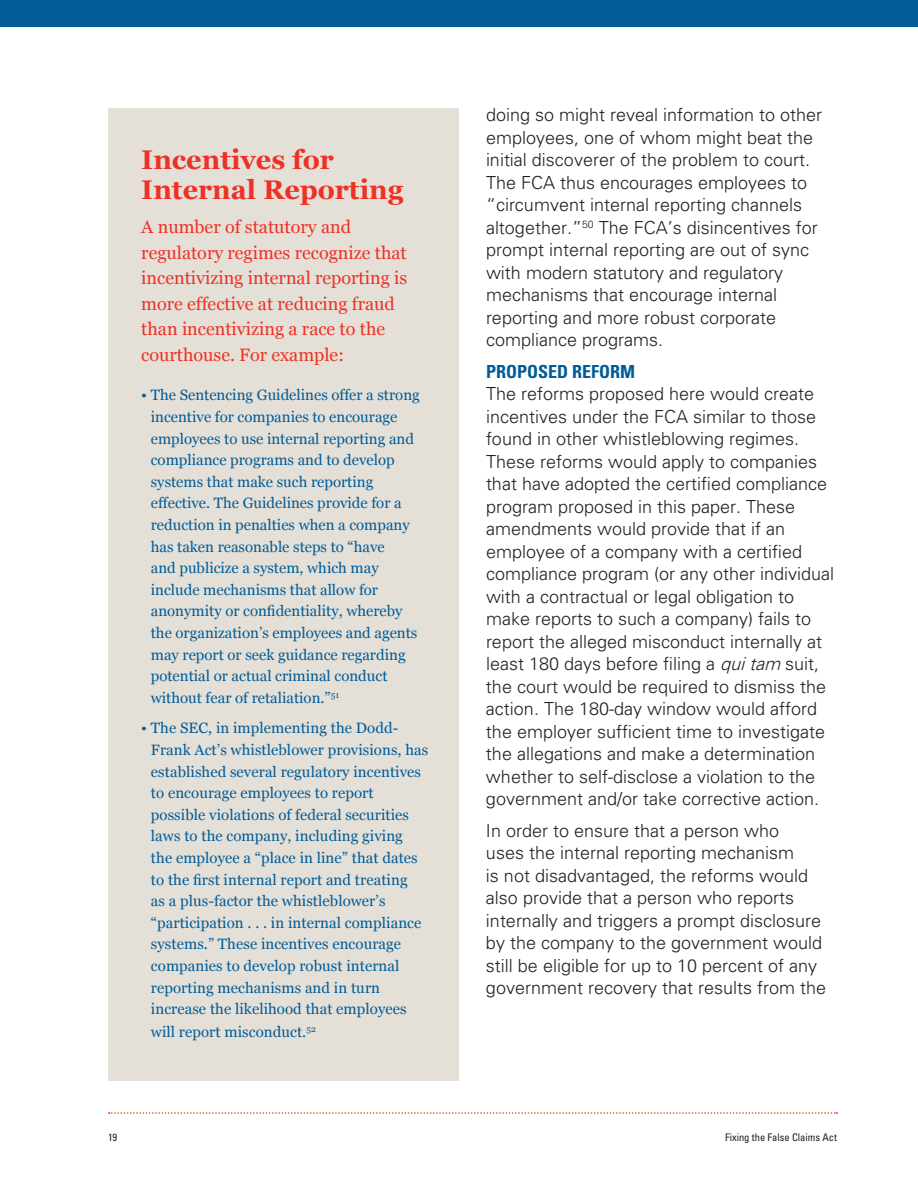
<style>
.page{position:relative;width:918px;height:1188px;background:#fff}
.page>*{position:absolute;margin:0;border:0;box-sizing:border-box;transform-origin:0 0}
.t1{font:700 27px/30px "Georgia";color:#ee3124}
.t2{font:300 18px/22.5px "Univers LT Std";color:#231f20}
.t3{font:18px/25.5px "Georgia";color:#ee3124}
.t4{font:700 condensed 18px "Univers LT Std";color:#005b97}
.t5{font:15px/21.6px "Georgia";letter-spacing:.005em;color:#005b97}
.t6{font:condensed 10.5px "Univers LT Std";color:#231f20}
.s1{font-style:italic}
</style>
<div class="page">
<svg style="left:109px;top:1112px;width:728px;height:2px"></svg>
<div style="left:0;top:0;width:918px;height:27px;background:#005b97"></div>
<div style="left:108px;top:108px;width:350px;height:973px;background:#e4e0d8"></div>
<h1 class="t1" style="left:141px;top:145px;width:264px">Incentives for<br>Internal Reporting</h1>
<p class="t3" style="left:141px;top:214px;width:268px">A number of statutory and regulatory regimes recognize that incentivizing internal reporting is more effective at reducing fraud than incentivizing a race to the courthouse. For example:</p>
<p class="t5" style="left:151px;top:384px;width:271px;text-indent:-10px">• The Sentencing Guidelines offer a strong incentive for companies to encourage employees to use internal reporting and compliance programs and to develop systems that make such reporting effective. The Guidelines provide for a reduction in penalties when a company has taken reasonable steps to “have<br>and publicize a system, which may include mechanisms that allow for anonymity or confidentiality, whereby the organization’s employees and agents may report or seek guidance regarding potential or actual criminal conduct without fear of retaliation.”<sup>51</sup></p>
<p class="t5" style="left:151px;top:717px;width:279px;text-indent:-10px">• The SEC, in implementing the Dodd-Frank Act’s whistleblower provisions, has established several regulatory incentives to encourage employees to report possible violations of federal securities laws to the company, including giving<br>the employee a “place in line” that dates to the first internal report and treating<br>as a plus-factor the whistleblower’s “participation . . . in internal compliance systems.” These incentives encourage companies to develop robust internal reporting mechanisms and in turn increase the likelihood that employees will report misconduct.<sup>52</sup></p>
<p class="t2" style="left:486px;top:103px;width:338px">doing so might reveal information to other employees, one of whom might beat the initial discoverer of the problem to court.<br>The FCA thus encourages employees to “circumvent internal reporting channels altogether.”<sup>50</sup> The FCA’s disincentives for prompt internal reporting are out of sync with modern statutory and regulatory mechanisms that encourage internal reporting and more robust corporate compliance programs.</p>
<p class="t4" style="left:486px;top:360px;width:151px">PROPOSED REFORM</p>
<p class="t2" style="left:486px;top:382px;width:350px">The reforms proposed here would create incentives under the FCA similar to those found in other whistleblowing regimes.<br>These reforms would apply to companies that have adopted the certified compliance program proposed in this paper. These amendments would provide that if an employee of a company with a certified compliance program (or any other individual with a contractual or legal obligation to make reports to such a company) fails to report the alleged misconduct internally at least 180 days before filing a <span class="s1">quitam</span> suit, the court would be required to dismiss the action. The 180-day window would afford the employer sufficient time to investigate the allegations and make a determination whether to self-disclose a violation to the government and/or take corrective action.</p>
<p class="t2" style="left:486px;top:819px;width:342px">In order to ensure that a person who<br>uses the internal reporting mechanism<br>is not disadvantaged, the reforms would also provide that a person who reports internally and triggers a prompt disclosure by the company to the government would still be eligible for up to 10 percent of any government recovery that results from the</p>
<p class="t6" style="left:108px;top:1130px;width:11px">19</p>
<p class="t6" style="left:725px;top:1130px;width:113px">Fixing the False Claims Act</p>
</div>
